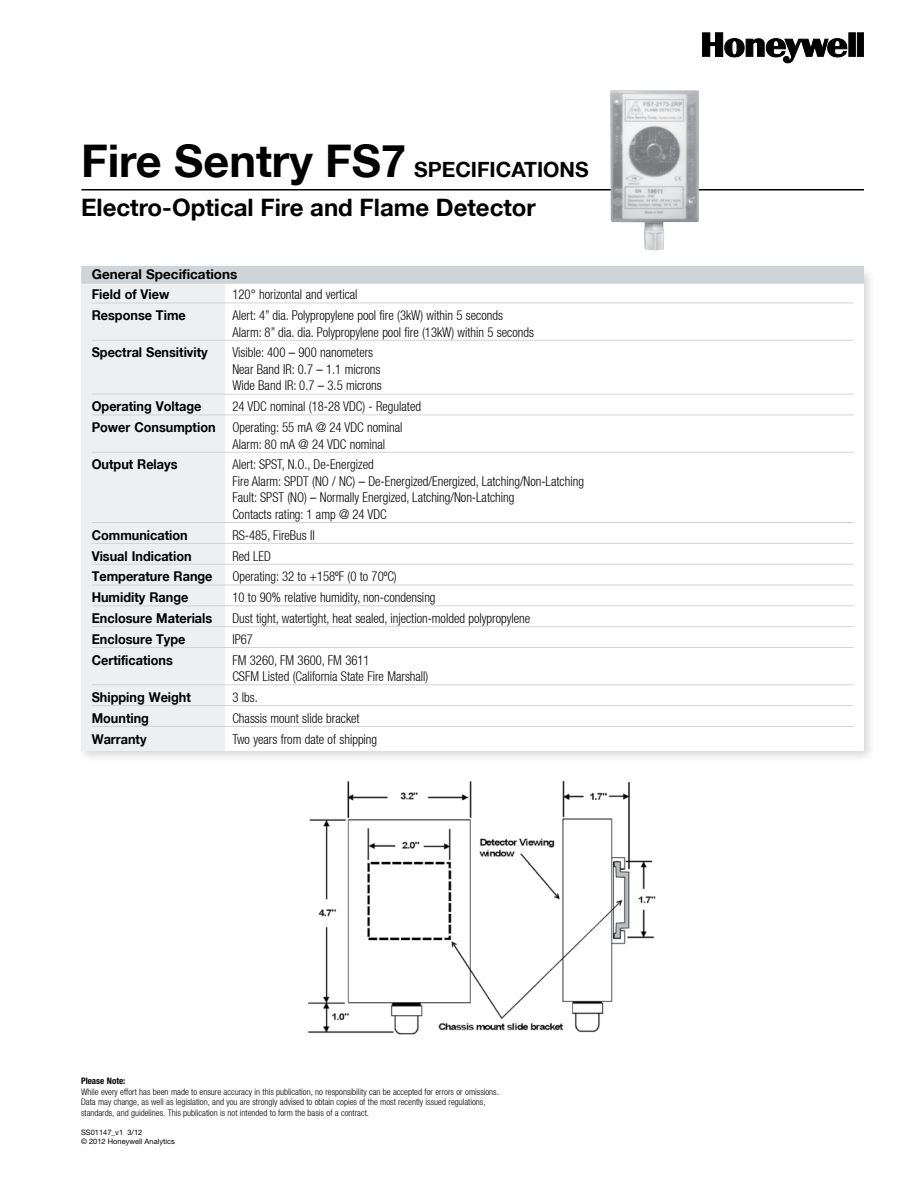
<style>
.page{position:relative;width:918px;height:1188px;background:#fff}
.page>*{position:absolute;margin:0;border:0;box-sizing:border-box;transform-origin:0 0}
.t1{font:700 45px "Helvetica Neue LT";color:#000}
.t2{font:700 24px "Helvetica Neue LT";color:#000}
.t3{font:700 21px "Helvetica Neue LT";color:#000}
.t4{font:300 condensed 13.5px/16.5px "Helvetica Neue LT";color:#000;scale:.94 1}
.t5{font:700 13.5px "Helvetica Neue LT";color:#000;scale:.94 1}
.t6{font:700 13.5px/20.9px "Helvetica Neue LT";color:#000}
.t7{font:300 condensed 9px/10.5px "Helvetica Neue LT";color:#000}
.t8{font:700 condensed 9px "Helvetica Neue";color:#000}
.t9{font:7.5px/9px "Helvetica Neue";color:#000}
.s1{font-size:21px}
.s2{font-weight:700;font-stretch:normal}
</style>
<div class="page">
<svg style="left:702px;top:33px;width:145px;height:30px"></svg>
<div style="left:849px;top:33px;width:6px;height:23px;background:#000"></div>
<div style="left:857px;top:33px;width:7px;height:24px;background:#000;border:1px solid #000"></div>
<hr style="left:81px;top:189px;width:783px;height:1px;background:#000">
<div style="left:77px;top:266px;width:800px;height:497px;background:#000;opacity:.15"></div>
<div style="left:81px;top:270px;width:783px;height:480px;background:#fff"></div>
<div style="left:81px;top:282px;width:143px;height:468px;background:#edeff1"></div>
<div style="left:81px;top:266px;width:783px;height:18px;background:#cfd4d8"></div>
<hr style="left:92px;top:303px;width:761px;height:1px;background:#cfd4d8">
<hr style="left:92px;top:340px;width:761px;height:1px;background:#cfd4d8">
<hr style="left:92px;top:394px;width:761px;height:1px;background:#cfd4d8">
<hr style="left:92px;top:415px;width:761px;height:1px;background:#cfd4d8">
<hr style="left:92px;top:452px;width:761px;height:1px;background:#cfd4d8">
<hr style="left:92px;top:522px;width:761px;height:1px;background:#cfd4d8">
<hr style="left:92px;top:543px;width:761px;height:1px;background:#cfd4d8">
<hr style="left:92px;top:564px;width:761px;height:1px;background:#cfd4d8">
<hr style="left:92px;top:585px;width:761px;height:1px;background:#cfd4d8">
<hr style="left:92px;top:605px;width:761px;height:1px;background:#cfd4d8">
<hr style="left:92px;top:626px;width:761px;height:1px;background:#cfd4d8">
<hr style="left:92px;top:647px;width:761px;height:1px;background:#cfd4d8">
<hr style="left:92px;top:684px;width:761px;height:1px;background:#cfd4d8">
<hr style="left:92px;top:705px;width:761px;height:1px;background:#cfd4d8">
<hr style="left:92px;top:726px;width:761px;height:1px;background:#cfd4d8">
<img style="left:308px;top:780px;width:348px;height:255px">
<img style="left:610px;top:90px;width:89px;height:160px">
<h1 class="t1" style="left:81px;top:133px;width:347px">Fire Sentry FS7 <span class="s1">specific</span></h1>
<h3 class="t3" style="left:511px;top:156px;width:77px">ations</h3>
<h2 class="t2" style="left:81px;top:193px;width:456px">Electro-Optical Fire and Flame Detector</h2>
<p class="t6" style="left:92px;top:263px;width:147px">General Specifications<br>Field of View</p>
<p class="t4" style="left:232px;top:286px;width:135px">120° horizontal and vertical</p>
<p class="t5" style="left:92px;top:307px;width:102px">Response Time</p>
<p class="t4" style="left:232px;top:307px;width:322px">Alert: 4” dia. Polypropylene pool fire (3kW) within 5 seconds<br>Alarm: 8” dia. dia. Polypropylene pool fire (13kW) within 5 seconds</p>
<p class="t5" style="left:92px;top:344px;width:125px">Spectral Sensitivity</p>
<p class="t4" style="left:232px;top:344px;width:160px">Visible: 400 – 900 nanometers<br>Near Band IR: 0.7 – 1.1 microns<br>Wide Band IR: 0.7 – 3.5 microns</p>
<p class="t5" style="left:92px;top:398px;width:118px">Operating Voltage</p>
<p class="t4" style="left:92px;top:396px;width:352px;line-height:20.9px;text-indent:141px">24 VDC nominal (18-28 VDC) - Regulated<br><span class="s2">Power Consumption</span> Operating: 55 mA @ 24 VDC nominal</p>
<p class="t4" style="left:232px;top:435px;width:164px">Alarm: 80 mA @ 24 VDC nominal</p>
<p class="t5" style="left:92px;top:456px;width:93px">Output Relays</p>
<p class="t4" style="left:232px;top:456px;width:376px">Alert: SPST, N.O., De-Energized<br>Fire Alarm: SPDT (NO / NC) – De-Energized/Energized, Latching/Non-Latching Fault: SPST (NO) – Normally Energized, Latching/Non-Latching<br>Contacts rating: 1 amp @ 24 VDC</p>
<p class="t5" style="left:92px;top:527px;width:104px">Communication</p>
<p class="t4" style="left:232px;top:527px;width:89px">RS-485, FireBus II</p>
<p class="t5" style="left:92px;top:547px;width:108px">Visual Indication</p>
<p class="t4" style="left:232px;top:547px;width:43px">Red LED</p>
<p class="t5" style="left:92px;top:568px;width:130px">Temperature Range</p>
<p class="t4" style="left:232px;top:568px;width:176px">Operating: 32 to +158ºF (0 to 70ºC)</p>
<p class="t5" style="left:92px;top:589px;width:104px">Humidity Range</p>
<p class="t4" style="left:232px;top:589px;width:218px">10 to 90% relative humidity, non-condensing</p>
<p class="t5" style="left:92px;top:610px;width:130px">Enclosure Materials</p>
<p class="t4" style="left:232px;top:610px;width:318px">Dust tight, watertight, heat sealed, injection-molded polypropylene</p>
<p class="t5" style="left:92px;top:631px;width:101px">Enclosure Type</p>
<p class="t4" style="left:232px;top:631px;width:23px">IP67</p>
<p class="t5" style="left:92px;top:651px;width:88px">Certifications</p>
<p class="t4" style="left:232px;top:651px;width:210px">FM 3260, FM 3600, FM 3611<br>CSFM Listed (California State Fire Marshall)</p>
<p class="t5" style="left:92px;top:689px;width:107px">Shipping Weight</p>
<p class="t4" style="left:232px;top:689px;width:29px">3 lbs.</p>
<p class="t5" style="left:92px;top:710px;width:62px">Mounting</p>
<p class="t4" style="left:232px;top:710px;width:137px">Chassis mount slide bracket</p>
<p class="t5" style="left:92px;top:730px;width:60px">Warranty</p>
<p class="t4" style="left:232px;top:730px;width:156px">Two years from date of shipping</p>
<p class="t8" style="left:81px;top:1075px;width:46px">Please Note:</p>
<p class="t7" style="left:81px;top:1086px;width:419px">While every effort has been made to ensure accuracy in this publication, no responsibility can be accepted for errors or omissions.<br>Data may change, as well as legislation, and you are strongly advised to obtain copies of the most recently issued regulations, standards, and guidelines. This publication is not intended to form the basis of a contract.</p>
<p class="t9" style="left:81px;top:1128px;width:95px">SS01147_v1 3/12<br>© 2012 Honeywell Analytics</p>
</div>
